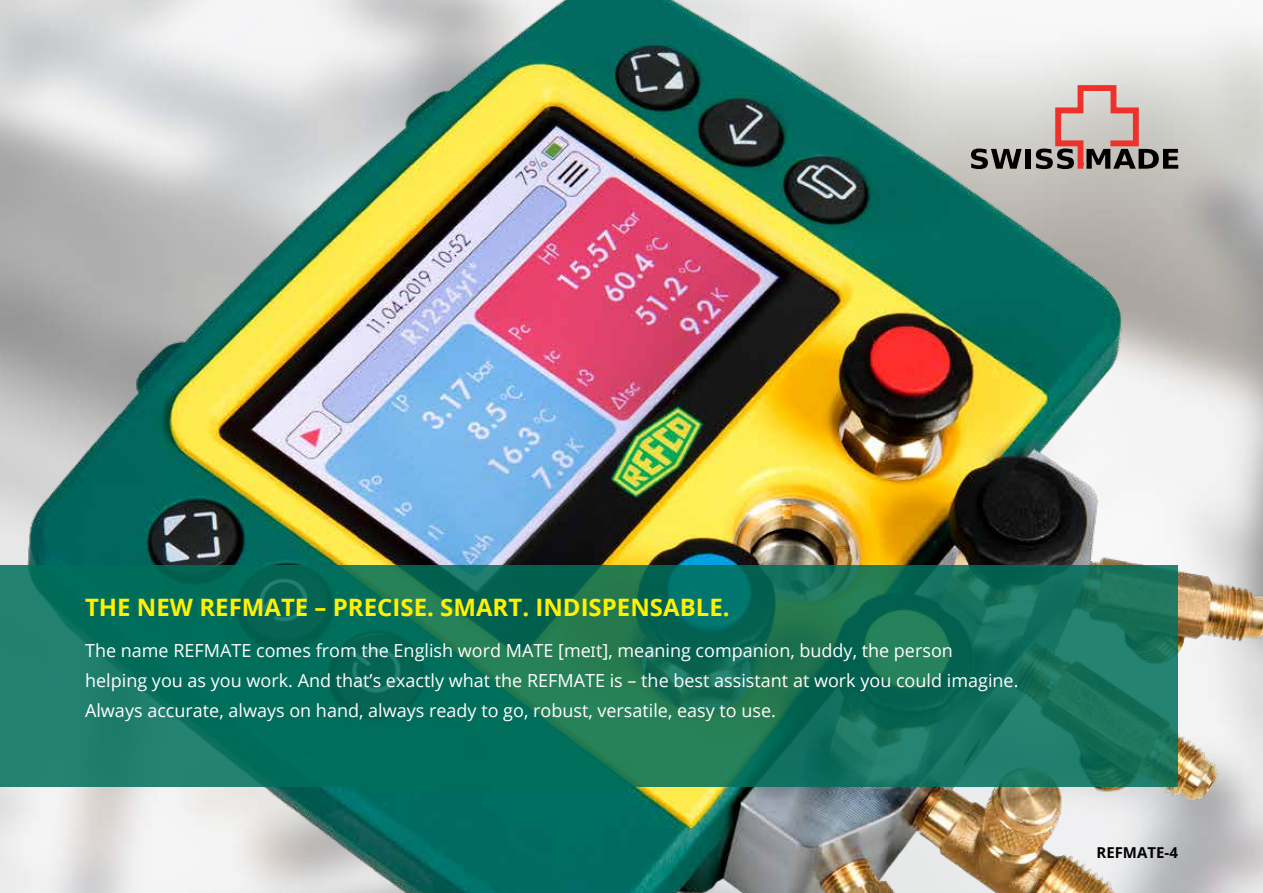
<style>
.page{position:relative;width:1263px;height:893px;background:#fff}
.page>*{position:absolute;margin:0;border:0;box-sizing:border-box;transform-origin:0 0}
.t1{font:700 24px "Open Sans";color:#fff200}
.t2{font:18px/30px "Open Sans";color:#fff}
.t3{font:700 15px "Open Sans";color:#000}
</style>
<div class="page">
<img style="left:0;top:0;width:1263px;height:893px">
<svg style="left:0;top:566px;width:1178px;height:221px;background:#12725c"></svg>
<svg style="left:591px;top:647px;width:4px;height:10px"></svg>
<svg style="left:971px;top:149px;width:51px;height:20px"></svg>
<div style="left:1025px;top:149px;width:6px;height:20px;background:#000"></div>
<svg style="left:1036px;top:82px;width:142px;height:90px;background:#bca4a0"></svg>
<h1 class="t1" style="left:85px;top:590px;width:646px">THE NEW REFMATE – PRECISE. SMART. INDISPENSABLE.</h1>
<p class="t2" style="left:85px;top:635px;width:935px">The name REFMATE comes from the English word MATE [me t], meaning companion, buddy, the person helping you as you work. And that’s exactly what the REFMATE is – the best assistant at work you could imagine.<br>Always accurate, always on hand, always ready to go, robust, versatile, easy to use.</p>
<p class="t3" style="left:1096px;top:842px;width:83px">REFMATE-4</p>
</div>
